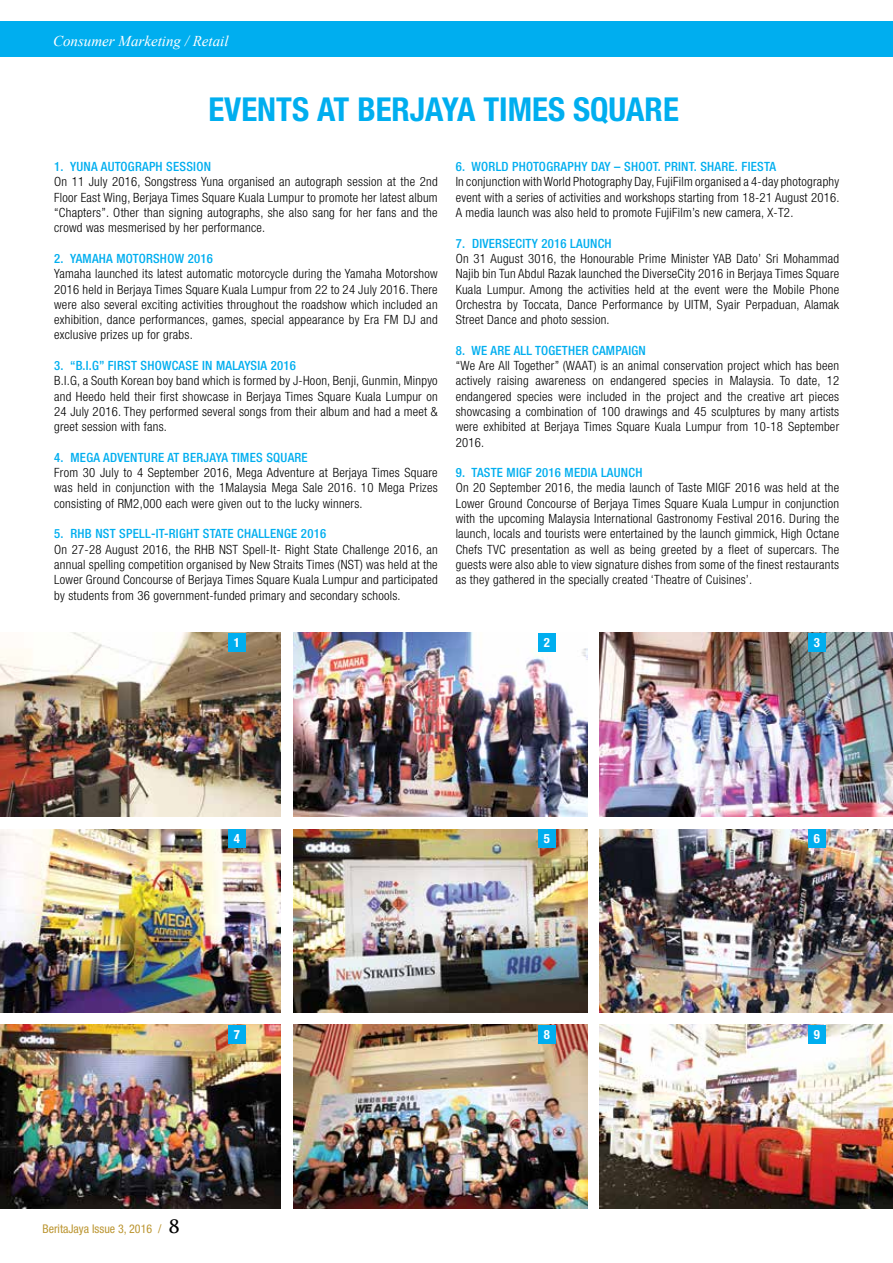
<style>
.page{position:relative;width:893px;height:1263px;background:#fff}
.page>*{position:absolute;margin:0;border:0;box-sizing:border-box;transform-origin:0 0}
.t1{font:700 condensed 33px "Helvetica Neue LT Std";color:#00aeef}
.t2{font:italic 15px "Times New Roman";color:#fff}
.t3{font:300 condensed 12.75px/15.3px "Helvetica Neue LT Std";letter-spacing:.02em;color:#000;text-align:justify}
.t4{font:500 condensed 12.75px "Helvetica Neue LT Std";letter-spacing:.02em;color:#00aeef}
.t5{font:700 condensed 12.75px "Helvetica Neue LT Std";color:#fff}
.t6{font:condensed 12px "Helvetica Neue LT Std";color:#bc9632}
.s1{font-family:"Trajan Pro";font-weight:700;font-stretch:normal;font-size:18px;color:#000}
</style>
<div class="page">
<img style="left:0;top:633px;width:280px;height:183px">
<img style="left:0;top:829px;width:280px;height:183px">
<img style="left:0;top:1025px;width:280px;height:183px">
<img style="left:599px;top:633px;width:294px;height:183px">
<img style="left:599px;top:829px;width:294px;height:183px">
<img style="left:599px;top:1025px;width:294px;height:183px">
<img style="left:294px;top:633px;width:293px;height:183px">
<img style="left:294px;top:829px;width:293px;height:183px">
<img style="left:294px;top:1025px;width:293px;height:183px">
<div style="left:228px;top:633px;width:17px;height:19px;background:#00aeef"></div>
<div style="left:538px;top:633px;width:18px;height:19px;background:#00aeef"></div>
<div style="left:808px;top:633px;width:18px;height:19px;background:#00aeef"></div>
<div style="left:228px;top:829px;width:17px;height:19px;background:#00aeef"></div>
<div style="left:538px;top:829px;width:18px;height:19px;background:#00aeef"></div>
<div style="left:808px;top:829px;width:18px;height:19px;background:#00aeef"></div>
<div style="left:228px;top:1025px;width:17px;height:19px;background:#00aeef"></div>
<div style="left:538px;top:1025px;width:18px;height:19px;background:#00aeef"></div>
<div style="left:808px;top:1025px;width:18px;height:19px;background:#00aeef"></div>
<div style="left:0;top:21px;width:893px;height:36px;background:#00aeef"></div>
<p class="t2" style="left:53px;top:31px;width:241px">Property / Consumer Marketing / Retail</p>
<p class="t2" style="left:53px;top:31px;width:177px">Consumer Marketing / Retail</p>
<h1 class="t1" style="left:208px;top:90px;width:472px">EVENTS AT BERJAYA TIMES SQUARE</h1>
<p class="t4" style="left:54px;top:159px;width:158px">1. YUNA AUTOGRAPH SESSION</p>
<p class="t3" style="left:54px;top:174px;width:385px">On 11 July 2016, Songstress Yuna organised an autograph session at the 2nd Floor East Wing, Berjaya Times Square Kuala Lumpur to promote her latest album “Chapters”. Other than signing autographs, she also sang for her fans and the crowd was mesmerised by her performance.</p>
<p class="t4" style="left:54px;top:251px;width:160px">2. YAMAHA MOTORSHOW 2016</p>
<p class="t3" style="left:54px;top:266px;width:385px">Yamaha launched its latest automatic motorcycle during the Yamaha Motorshow 2016 held in Berjaya Times Square Kuala Lumpur from 22 to 24 July 2016. There were also several exciting activities throughout the roadshow which included an exhibition, dance performances, games, special appearance by Era FM DJ and exclusive prizes up for grabs.</p>
<p class="t4" style="left:54px;top:358px;width:243px">3. “B.I.G” FIRST SHOWCASE IN MALAYSIA 2016</p>
<p class="t3" style="left:54px;top:373px;width:385px">B.I.G, a South Korean boy band which is formed by J-Hoon, Benji, Gunmin, Minpyo and Heedo held their first showcase in Berjaya Times Square Kuala Lumpur on 24 July 2016. They performed several songs from their album and had a meet &amp; greet session with fans.</p>
<p class="t4" style="left:54px;top:450px;width:255px">4. MEGA ADVENTURE AT BERJAYA TIMES SQUARE</p>
<p class="t3" style="left:54px;top:465px;width:385px">From 30 July to 4 September 2016, Mega Adventure at Berjaya Times Square was held in conjunction with the 1Malaysia Mega Sale 2016. 10 Mega Prizes consisting of RM2,000 each were given out to the lucky winners.</p>
<p class="t4" style="left:54px;top:526px;width:274px">5. RHB NST SPELL-IT-RIGHT STATE CHALLENGE 2016</p>
<p class="t3" style="left:54px;top:541px;width:385px">On 27-28 August 2016, the RHB NST Spell-It- Right State Challenge 2016, an annual spelling competition organised by New Straits Times (NST) was held at the Lower Ground Concourse of Berjaya Times Square Kuala Lumpur and participated by students from 36 government-funded primary and secondary schools.</p>
<p class="t4" style="left:456px;top:159px;width:322px">6. WORLD PHOTOGRAPHY DAY – SHOOT. PRINT. SHARE. FIESTA</p>
<p class="t3" style="left:456px;top:174px;width:385px">In conjunction with World Photography Day, FujiFilm organised a 4-day photography event with a series of activities and workshops starting from 18-21 August 2016.<br>A media launch was also held to promote FujiFilm’s new camera, X-T2.</p>
<p class="t4" style="left:456px;top:235px;width:157px">7. DIVERSECITY 2016 LAUNCH</p>
<p class="t3" style="left:456px;top:251px;width:385px">On 31 August 3016, the Honourable Prime Minister YAB Dato’ Sri Mohammad Najib bin Tun Abdul Razak launched the DiverseCity 2016 in Berjaya Times Square Kuala Lumpur. Among the activities held at the event were the Mobile Phone Orchestra by Toccata, Dance Performance by UITM, Syair Perpaduan, Alamak Street Dance and photo session.</p>
<p class="t4" style="left:456px;top:343px;width:192px">8. WE ARE ALL TOGETHER CAMPAIGN</p>
<p class="t3" style="left:456px;top:358px;width:385px">“We Are All Together” (WAAT) is an animal conservation project which has been actively raising awareness on endangered species in Malaysia. To date, 12 endangered species were included in the project and the creative art pieces showcasing a combination of 100 drawings and 45 sculptures by many artists were exhibited at Berjaya Times Square Kuala Lumpur from 10-18 September 2016.</p>
<p class="t4" style="left:456px;top:465px;width:188px">9. TASTE MIGF 2016 MEDIA LAUNCH</p>
<p class="t3" style="left:456px;top:480px;width:385px">On 20 September 2016, the media launch of Taste MIGF 2016 was held at the Lower Ground Concourse of Berjaya Times Square Kuala Lumpur in conjunction with the upcoming Malaysia International Gastronomy Festival 2016. During the launch, locals and tourists were entertained by the launch gimmick, High Octane Chefs TVC presentation as well as being greeted by a fleet of supercars. The guests were also able to view signature dishes from some of the finest restaurants as they gathered in the specially created ‘Theatre of Cuisines’.</p>
<p class="t5" style="left:234px;top:634px;width:8px">1</p>
<p class="t5" style="left:544px;top:634px;width:8px">2</p>
<p class="t5" style="left:814px;top:634px;width:8px">3</p>
<p class="t5" style="left:234px;top:831px;width:8px">4</p>
<p class="t5" style="left:544px;top:831px;width:8px">5</p>
<p class="t5" style="left:814px;top:831px;width:8px">6</p>
<p class="t5" style="left:234px;top:1026px;width:8px">7</p>
<p class="t5" style="left:544px;top:1026px;width:8px">8</p>
<p class="t5" style="left:814px;top:1026px;width:8px">9</p>
<p class="t6" style="left:43px;top:1222px;width:139px">BeritaJaya Issue 3, 2016 / <span class="s1">8</span></p>
</div>
